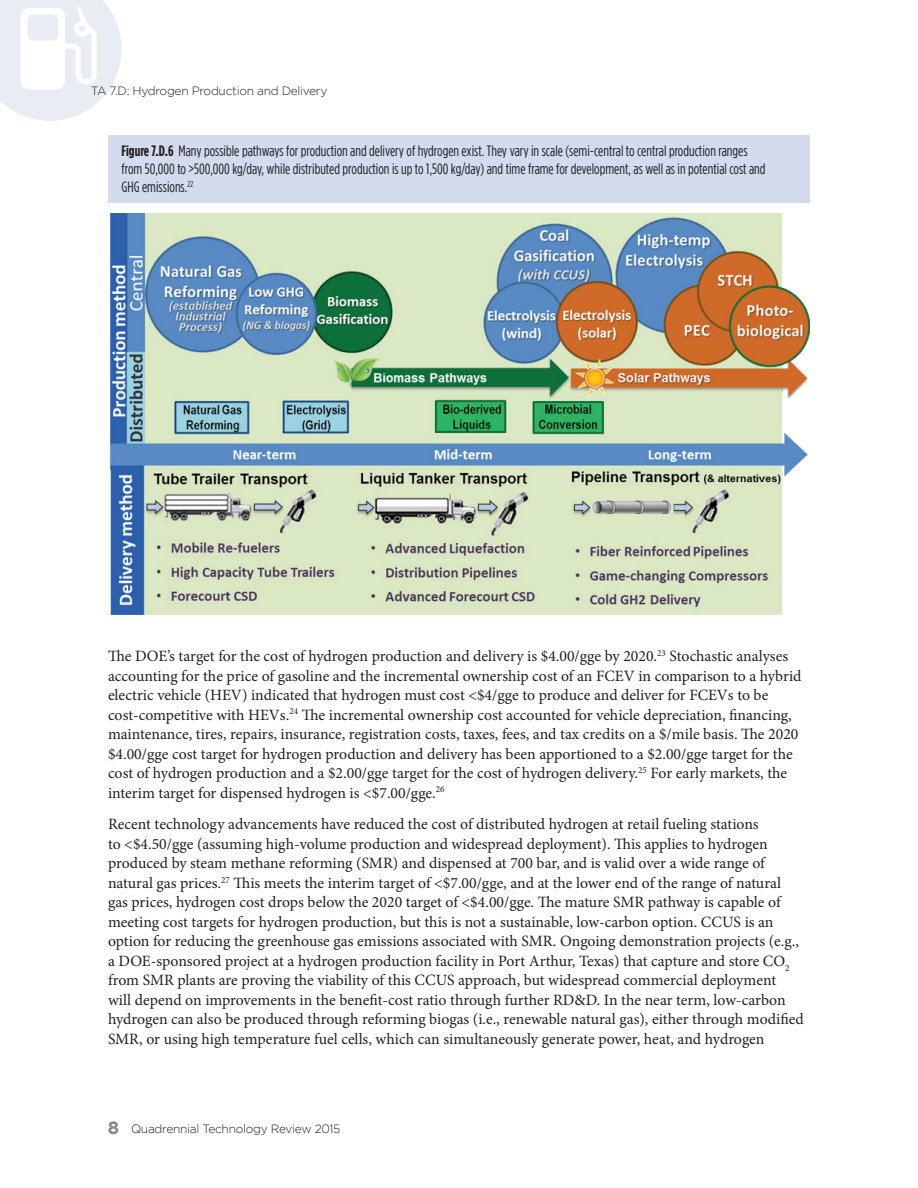
<style>
.page{position:relative;width:918px;height:1188px;background:#fff}
.page>*{position:absolute;margin:0;border:0;box-sizing:border-box;transform-origin:0 0}
.Body_Text{font:15.75px/19.5px "Minion Pro";color:#231f20}
.Figure_Text{font:15px/18px "Gotham Condensed";color:#231f20}
.t1{font:300 12px "Gotham";letter-spacing:-.025em;color:#231f20}
.s1{font-weight:700}
.s2{font-weight:700;font-size:18px;color:#8a888a}
</style>
<div class="page">
<svg style="left:0;top:0;width:122px;height:121px"></svg>
<div style="left:108px;top:135px;width:702px;height:67px;background:#d3dcef"></div>
<img style="left:110px;top:213px;width:700px;height:402px">
<p class="t1" style="left:91px;top:84px;width:238px">TA 7.D: Hydrogen Production and Delivery</p>
<p class="Figure_Text" style="left:122px;top:142px;width:646px"><span class="s1">Figure 7.D.6</span> Many possible pathways for production and delivery of hydrogen exist. They vary in scale (semi-central to central production ranges from 50,000 to &gt;500,000 kg/day, while distributed production is up to 1,500 kg/day) and time frame for development, as well as in potential cost and<br>GHG emissions.<sup>22</sup></p>
<p class="Body_Text" style="left:108px;top:646px;width:695px">The DOE’s target for the cost of hydrogen production and delivery is $4.00/gge by 2020.<sup>23</sup> Stochastic analyses accounting for the price of gasoline and the incremental ownership cost of an FCEV in comparison to a hybrid electric vehicle (HEV) indicated that hydrogen must cost &lt;$4/gge to produce and deliver for FCEVs to be cost-competitive with HEVs.<sup>24</sup> The incremental ownership cost accounted for vehicle depreciation, financing, maintenance, tires, repairs, insurance, registration costs, taxes, fees, and tax credits on a $/mile basis. The 2020 $4.00/gge cost target for hydrogen production and delivery has been apportioned to a $2.00/gge target for the cost of hydrogen production and a $2.00/gge target for the cost of hydrogen delivery.<sup>25</sup> For early markets, the interim target for dispensed hydrogen is &lt;$7.00/gge.<sup>26</sup></p>
<p class="Body_Text" style="left:108px;top:815px;width:697px">Recent technology advancements have reduced the cost of distributed hydrogen at retail fueling stations<br>to &lt;$4.50/gge (assuming high-volume production and widespread deployment). This applies to hydrogen produced by steam methane reforming (SMR) and dispensed at 700 bar, and is valid over a wide range of natural gas prices.<sup>27</sup> This meets the interim target of &lt;$7.00/gge, and at the lower end of the range of natural gas prices, hydrogen cost drops below the 2020 target of &lt;$4.00/gge. The mature SMR pathway is capable of meeting cost targets for hydrogen production, but this is not a sustainable, low-carbon option. CCUS is an option for reducing the greenhouse gas emissions associated with SMR. Ongoing demonstration projects (e.g., a DOE-sponsored project at a hydrogen production facility in Port Arthur, Texas) that capture and store CO<sub>2 </sub>from SMR plants are proving the viability of this CCUS approach, but widespread commercial deployment<br>will depend on improvements in the benefit-cost ratio through further RD&amp;D. In the near term, low-carbon hydrogen can also be produced through reforming biogas (i.e., renewable natural gas), either through modified SMR, or using high temperature fuel cells, which can simultaneously generate power, heat, and hydrogen</p>
<p class="t1" style="left:108px;top:1122px;width:234px"><span class="s2">8</span> Quadrennial Technology Review 2015</p>
</div>
